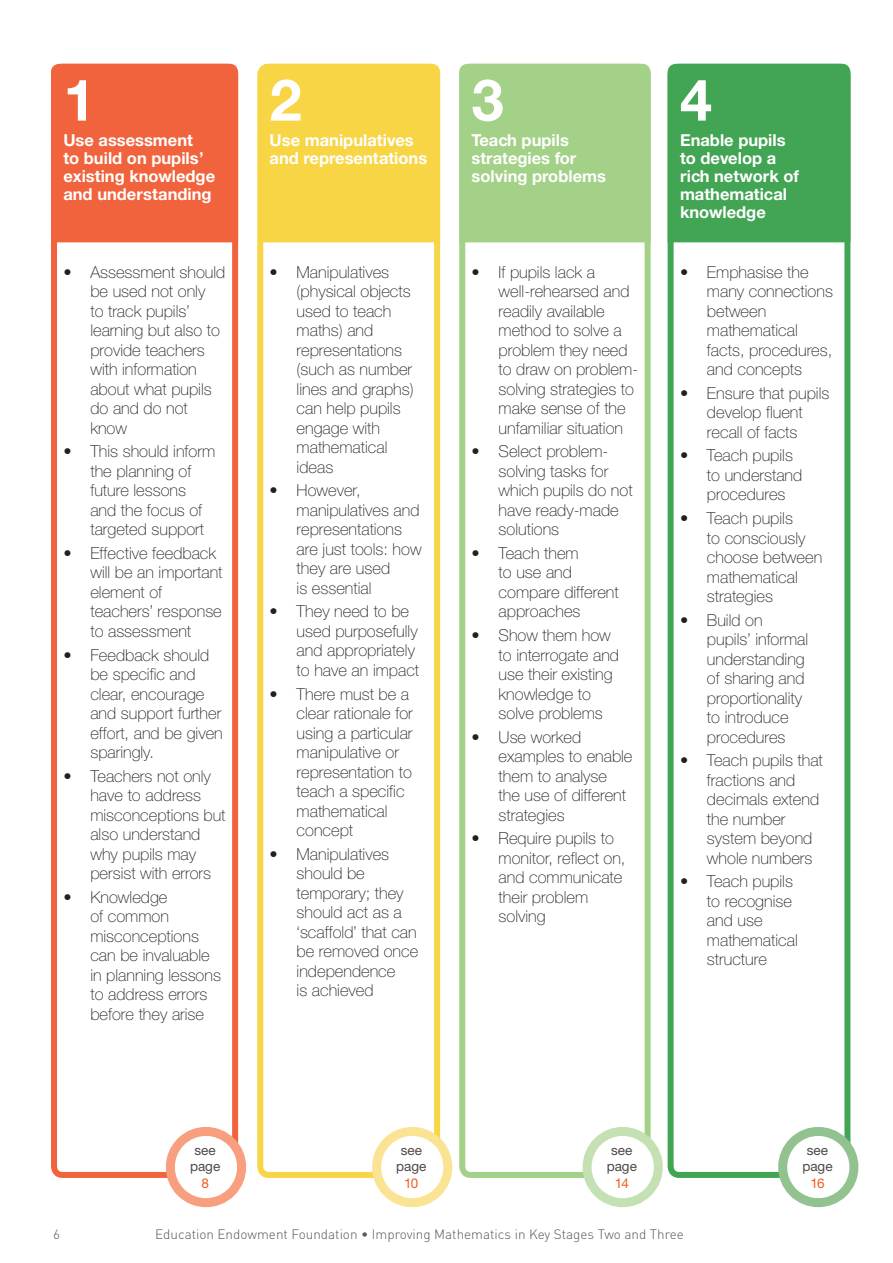
<style>
.page{position:relative;width:893px;height:1263px;background:#fff}
.page>*{position:absolute;margin:0;border:0;box-sizing:border-box;transform-origin:0 0}
.t1{font:700 57.6px "Helvetica Neue CE";color:#fff}
.t2{font:100 16.5px/19.5px "Helvetica Neue CE";color:#231f20}
.t3{font:700 16.5px/18px "Helvetica Neue CE";color:#fff}
.t4{font:300 13.5px "DIN Pro";color:#57585a}
.t5{font:13.5px/16.5px "Helvetica Neue CE";color:#4d4a48;text-align:center}
.t6{font:13.5px "Helvetica Neue CE";color:#f25b21}
</style>
<div class="page">
<div style="left:668px;top:64px;width:182px;height:178px;background:#42a553"></div>
<div style="left:51px;top:64px;width:187px;height:178px;background:#f1633d"></div>
<div style="left:51px;top:64px;width:187px;height:1114px;border:6px solid #f1633d;border-radius:9px"></div>
<div style="left:668px;top:64px;width:182px;height:1114px;border:6px solid #42a553;border-radius:9px"></div>
<div style="left:264px;top:64px;width:176px;height:178px;background:#f8d544"></div>
<div style="left:257px;top:64px;width:183px;height:1114px;border:6px solid #f8d544;border-radius:9px"></div>
<div style="left:459px;top:64px;width:192px;height:178px;background:#a3d187"></div>
<div style="left:459px;top:64px;width:192px;height:1114px;border:6px solid #a3d187;border-radius:9px"></div>
<svg style="left:154px;top:1115px;width:104px;height:91px"></svg>
<svg style="left:360px;top:1115px;width:104px;height:91px"></svg>
<svg style="left:571px;top:1115px;width:104px;height:91px"></svg>
<svg style="left:766px;top:1115px;width:93px;height:91px"></svg>
<h1 class="t1" style="left:63px;top:64px;width:34px">1</h1>
<p class="t3" style="left:63px;top:131px;width:153px">Use assessment<br>to build on pupils’ existing knowledge and understanding</p>
<p class="t2" style="left:90px;top:262px;width:137px;text-indent:-27px">• Assessment should be used not only<br>to track pupils’ learning but also to provide teachers with information about what pupils do and do not know</p>
<p class="t2" style="left:90px;top:442px;width:126px;text-indent:-27px">• This should inform the planning of future lessons and the focus of targeted support</p>
<p class="t2" style="left:90px;top:544px;width:134px;text-indent:-27px">• Effective feedback will be an important element of teachers’ response to assessment</p>
<p class="t2" style="left:90px;top:645px;width:134px;text-indent:-27px">• Feedback should be specific and clear, encourage and support further effort, and be given sparingly.</p>
<p class="t2" style="left:90px;top:766px;width:137px;text-indent:-27px">• Teachers not only have to address misconceptions but also understand why pupils may persist with errors</p>
<p class="t2" style="left:90px;top:887px;width:132px;text-indent:-27px">• Knowledge<br>of common misconceptions can be invaluable in planning lessons to address errors before they arise</p>
<h1 class="t1" style="left:270px;top:64px;width:34px">2</h1>
<p class="t3" style="left:270px;top:131px;width:159px">Use manipulatives and representations</p>
<p class="t2" style="left:297px;top:262px;width:119px;text-indent:-27px">• Manipulatives (physical objects used to teach maths) and representations (such as number lines and graphs) can help pupils engage with mathematical ideas</p>
<p class="t2" style="left:297px;top:481px;width:127px;text-indent:-27px">• However, manipulatives and representations are just tools: how they are used<br>is essential</p>
<p class="t2" style="left:297px;top:602px;width:124px;text-indent:-27px">• They need to be used purposefully and appropriately to have an impact</p>
<p class="t2" style="left:297px;top:684px;width:118px;text-indent:-27px">• There must be a clear rationale for using a particular manipulative or representation to teach a specific mathematical concept</p>
<p class="t2" style="left:297px;top:844px;width:123px;text-indent:-27px">• Manipulatives should be temporary; they should act as a ‘scaffold’ that can be removed once independence<br>is achieved</p>
<h1 class="t1" style="left:472px;top:64px;width:34px">3</h1>
<p class="t3" style="left:472px;top:131px;width:136px">Teach pupils strategies for solving problems</p>
<p class="t2" style="left:499px;top:262px;width:141px;text-indent:-27px">• If pupils lack a well-rehearsed and readily available method to solve a problem they need to draw on problem&shy;solving strategies to make sense of the unfamiliar situation</p>
<p class="t2" style="left:499px;top:442px;width:135px;text-indent:-27px">• Select problem&shy;solving tasks for which pupils do not have ready-made solutions</p>
<p class="t2" style="left:499px;top:544px;width:122px;text-indent:-27px">• Teach them<br>to use and compare different approaches</p>
<p class="t2" style="left:499px;top:626px;width:122px;text-indent:-27px">• Show them how to interrogate and use their existing knowledge to solve problems</p>
<p class="t2" style="left:499px;top:727px;width:135px;text-indent:-27px">• Use worked examples to enable them to analyse the use of different strategies</p>
<p class="t2" style="left:499px;top:829px;width:128px;text-indent:-27px">• Require pupils to monitor, reflect on, and communicate their problem solving</p>
<h1 class="t1" style="left:680px;top:64px;width:34px">4</h1>
<p class="t3" style="left:680px;top:131px;width:120px">Enable pupils to develop a rich network of mathematical knowledge</p>
<p class="t2" style="left:707px;top:262px;width:127px;text-indent:-27px">• Emphasise the many connections between mathematical facts, procedures, and concepts</p>
<p class="t2" style="left:680px;top:383px;width:151px;text-align:center">• Ensure that pupils develop fluent<br>recall of facts</p>
<p class="t2" style="left:707px;top:446px;width:97px;text-indent:-27px">• Teach pupils to understand procedures</p>
<p class="t2" style="left:707px;top:509px;width:117px;text-indent:-27px">• Teach pupils<br>to consciously choose between mathematical strategies</p>
<p class="t2" style="left:707px;top:610px;width:103px;text-indent:-27px">• Build on pupils’ informal understanding of sharing and proportionality to introduce procedures</p>
<p class="t2" style="left:707px;top:751px;width:117px;text-indent:-27px">• Teach pupils that fractions and decimals extend the number system beyond whole numbers</p>
<p class="t2" style="left:707px;top:872px;width:92px;text-indent:-27px">• Teach pupils to recognise and use mathematical structure</p>
<p class="t5" style="left:190px;top:1141px;width:32px">see page</p>
<p class="t6" style="left:201px;top:1175px;width:9px">8</p>
<p class="t5" style="left:396px;top:1141px;width:32px">see page</p>
<p class="t6" style="left:404px;top:1175px;width:16px">10</p>
<p class="t5" style="left:607px;top:1141px;width:32px">see page</p>
<p class="t6" style="left:615px;top:1175px;width:16px">14</p>
<p class="t5" style="left:802px;top:1141px;width:32px">see page</p>
<p class="t6" style="left:810px;top:1175px;width:16px">16</p>
<p class="t4" style="left:53px;top:1225px;width:8px">6</p>
<p class="t4" style="left:155px;top:1225px;width:530px">Education Endowment Foundation • Improving Mathematics in Key Stages Two and Three</p>
</div>
